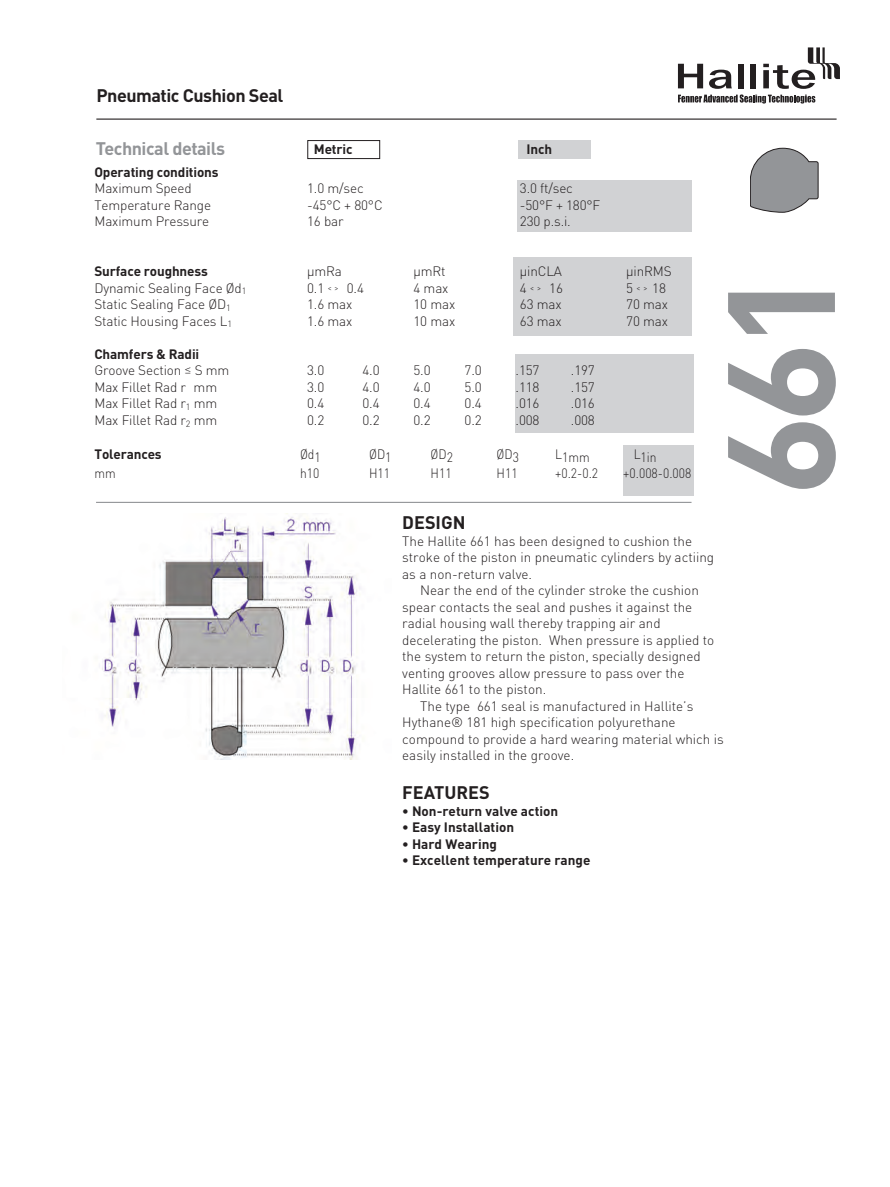
<style>
.page{position:relative;width:890px;height:1187px;background:#fff}
.page>*{position:absolute;margin:0;border:0;box-sizing:border-box;transform-origin:0 0}
.t1{font:700 150px "DIN";color:#939598}
.t2{font:700 18px "DIN";letter-spacing:-.025em;color:#231f20}
.t3{font:700 18px "DIN";letter-spacing:-.025em;color:#939598}
.t4{font:700 18px "DIN";color:#231f20}
.t5{font:300 13.5px/16.5px "DIN";color:#231f20}
.t6{font:700 13.5px "DIN";color:#231f20}
.t7{font:300 13.5px "DIN";color:#231f20;scale:.9 1}
.s1{font-size:9px}
.s2{font-weight:700}
.s3{font-family:"Dax"}
</style>
<div class="page">
<svg style="left:678px;top:47px;width:162px;height:57px"></svg>
<hr style="left:96px;top:118px;width:740px;height:2px;background:#231f20">
<div style="left:513px;top:257px;width:178px;height:79px;background:#d1d2d4"></div>
<div style="left:517px;top:180px;width:174px;height:51px;background:#d1d2d4"></div>
<hr style="left:96px;top:502px;width:595px;height:1px;background:#939598">
<svg style="left:750px;top:148px;width:68px;height:65px"></svg>
<div style="left:518px;top:140px;width:72px;height:19px;background:#d1d2d4"></div>
<div style="left:307px;top:140px;width:73px;height:19px;border:1px solid #231f20"></div>
<img style="left:102px;top:513px;width:259px;height:246px">
<div style="left:515px;top:354px;width:178px;height:78px;background:#d1d2d4"></div>
<div style="left:623px;top:445px;width:70px;height:50px;background:#d1d2d4"></div>
<h2 class="t2" style="left:96px;top:85px;width:188px">Pneumatic Cushion Seal</h2>
<h2 class="t3" style="left:96px;top:138px;width:131px">Technical details</h2>
<p class="t6" style="left:314px;top:141px;width:40px">Metric</p>
<p class="t6" style="left:526px;top:141px;width:27px">Inch</p>
<p class="t6" style="left:94px;top:164px;width:126px">Operating conditions</p>
<p class="t5" style="left:94px;top:180px;width:99px">Maximum Speed</p>
<p class="t5" style="left:307px;top:180px;width:58px">1.0 m/sec</p>
<p class="t5" style="left:520px;top:180px;width:55px">3.0 ft/sec</p>
<p class="t5" style="left:94px;top:196px;width:118px">Temperature Range</p>
<p class="t5" style="left:307px;top:196px;width:77px">-45°C + 80°C</p>
<p class="t5" style="left:520px;top:196px;width:82px">-50°F + 180°F</p>
<p class="t5" style="left:94px;top:213px;width:116px">Maximum Pressure</p>
<p class="t5" style="left:307px;top:213px;width:38px">16 bar</p>
<p class="t5" style="left:520px;top:213px;width:52px">230 p.s.i.</p>
<p class="t6" style="left:94px;top:263px;width:115px">Surface roughness</p>
<p class="t5" style="left:307px;top:263px;width:36px">µmRa</p>
<p class="t5" style="left:413px;top:263px;width:34px">µmRt</p>
<p class="t5" style="left:520px;top:263px;width:44px">µinCLA</p>
<p class="t5" style="left:626px;top:263px;width:47px">µinRMS</p>
<p class="t5" style="left:94px;top:279px;width:153px">Dynamic Sealing Face Ød<sub>1</sub></p>
<p class="t5" style="left:307px;top:279px;width:58px">0.1 <span class="s1">&lt; &gt;</span> 0.4</p>
<p class="t5" style="left:413px;top:279px;width:36px">4 max</p>
<p class="t5" style="left:520px;top:279px;width:45px">4<span class="s1">&lt;&gt;</span> 16</p>
<p class="t5" style="left:626px;top:279px;width:41px">5<span class="s1">&lt;&gt;</span> 18</p>
<p class="t5" style="left:94px;top:296px;width:138px">Static Sealing Face ØD<sub>1</sub></p>
<p class="t5" style="left:307px;top:296px;width:47px">1.6 max</p>
<p class="t5" style="left:413px;top:296px;width:43px">10 max</p>
<p class="t5" style="left:520px;top:296px;width:43px">63 max</p>
<p class="t5" style="left:626px;top:296px;width:43px">70 max</p>
<p class="t5" style="left:94px;top:312px;width:139px">Static Housing Faces L<sub>1</sub></p>
<p class="t5" style="left:307px;top:312px;width:47px">1.6 max</p>
<p class="t5" style="left:413px;top:312px;width:43px">10 max</p>
<p class="t5" style="left:520px;top:312px;width:43px">63 max</p>
<p class="t5" style="left:626px;top:312px;width:43px">70 max</p>
<p class="t5" style="left:94px;top:346px;width:136px"><span class="s2">Chamfers &amp; Radii<br></span>Groove Section <span class="s3">≤</span> S mm</p>
<p class="t5" style="left:307px;top:362px;width:19px">3.0</p>
<p class="t5" style="left:362px;top:362px;width:19px">4.0</p>
<p class="t5" style="left:413px;top:362px;width:19px">5.0</p>
<p class="t5" style="left:464px;top:362px;width:19px">7.0</p>
<p class="t5" style="left:515px;top:362px;width:25px">.157</p>
<p class="t5" style="left:571px;top:362px;width:25px">.197</p>
<p class="t5" style="left:94px;top:378px;width:124px">Max Fillet Rad r mm</p>
<p class="t5" style="left:307px;top:378px;width:19px">3.0</p>
<p class="t5" style="left:362px;top:378px;width:19px">4.0</p>
<p class="t5" style="left:413px;top:378px;width:19px">4.0</p>
<p class="t5" style="left:464px;top:378px;width:19px">5.0</p>
<p class="t5" style="left:515px;top:378px;width:25px">.118</p>
<p class="t5" style="left:571px;top:378px;width:25px">.157</p>
<p class="t5" style="left:94px;top:395px;width:124px">Max Fillet Rad r<sub>1</sub> mm</p>
<p class="t5" style="left:307px;top:395px;width:19px">0.4</p>
<p class="t5" style="left:362px;top:395px;width:19px">0.4</p>
<p class="t5" style="left:413px;top:395px;width:19px">0.4</p>
<p class="t5" style="left:464px;top:395px;width:19px">0.4</p>
<p class="t5" style="left:515px;top:395px;width:25px">.016</p>
<p class="t5" style="left:571px;top:395px;width:25px">.016</p>
<p class="t5" style="left:94px;top:411px;width:124px">Max Fillet Rad r<sub>2</sub> mm</p>
<p class="t5" style="left:307px;top:411px;width:19px">0.2</p>
<p class="t5" style="left:362px;top:411px;width:19px">0.2</p>
<p class="t5" style="left:413px;top:411px;width:19px">0.2</p>
<p class="t5" style="left:464px;top:411px;width:19px">0.2</p>
<p class="t5" style="left:515px;top:411px;width:25px">.008</p>
<p class="t5" style="left:571px;top:411px;width:25px">.008</p>
<p class="t6" style="left:94px;top:446px;width:69px">Tolerances</p>
<p class="t7" style="left:300px;top:446px;width:25px">Ød1</p>
<p class="t7" style="left:369px;top:446px;width:26px">ØD1</p>
<p class="t7" style="left:430px;top:446px;width:26px">ØD2</p>
<p class="t7" style="left:496px;top:446px;width:26px">ØD3</p>
<p class="t7" style="left:555px;top:449px;width:40px">L1mm</p>
<p class="t7" style="left:633px;top:449px;width:27px">L1in</p>
<p class="t7" style="left:94px;top:466px;width:25px">mm</p>
<p class="t7" style="left:300px;top:466px;width:23px">h10</p>
<p class="t7" style="left:369px;top:466px;width:25px">H11</p>
<p class="t7" style="left:430px;top:466px;width:25px">H11</p>
<p class="t7" style="left:496px;top:466px;width:25px">H11</p>
<p class="t7" style="left:555px;top:466px;width:49px">+0.2-0.2</p>
<p class="t7" style="left:623px;top:466px;width:77px">+0.008-0.008</p>
<h1 class="t1" style="left:692px;top:496px;width:230px;rotate:-90deg">661</h1>
<h2 class="t2" style="left:402px;top:512px;width:65px">DESIGN</h2>
<p class="t5" style="left:402px;top:532px;width:313px">The Hallite 661 has been designed to cushion the stroke of the piston in pneumatic cylinders by actiing as a non-return valve.</p>
<p class="t5" style="left:420px;top:582px;width:280px">Near the end of the cylinder stroke the cushion</p>
<p class="t5" style="left:402px;top:598px;width:291px">spear contacts the seal and pushes it against the</p>
<p class="t5" style="left:402px;top:615px;width:260px">radial housing wall thereby trapping air and</p>
<p class="t5" style="left:402px;top:631px;width:313px">decelerating the piston. When pressure is applied to</p>
<p class="t5" style="left:402px;top:648px;width:300px">the system to return the piston, specially designed</p>
<p class="t5" style="left:402px;top:664px;width:284px">venting grooves allow pressure to pass over the</p>
<p class="t5" style="left:402px;top:681px;width:145px">Hallite 661 to the piston.</p>
<p class="t5" style="left:420px;top:697px;width:275px">The type 661 seal is manufactured in Hallite’s</p>
<p class="t5" style="left:402px;top:714px;width:275px">Hythane® 181 high specification polyurethane</p>
<p class="t5" style="left:402px;top:730px;width:323px">compound to provide a hard wearing material which is</p>
<p class="t5" style="left:402px;top:747px;width:173px">easily installed in the groove.</p>
<h2 class="t4" style="left:402px;top:782px;width:89px">FEATURES</h2>
<p class="t6" style="left:402px;top:802px;width:157px">• Non-return valve action</p>
<p class="t6" style="left:402px;top:819px;width:113px">• Easy Installation</p>
<p class="t6" style="left:402px;top:835px;width:96px">• Hard Wearing</p>
<p class="t6" style="left:402px;top:852px;width:190px">• Excellent temperature range</p>
</div>
